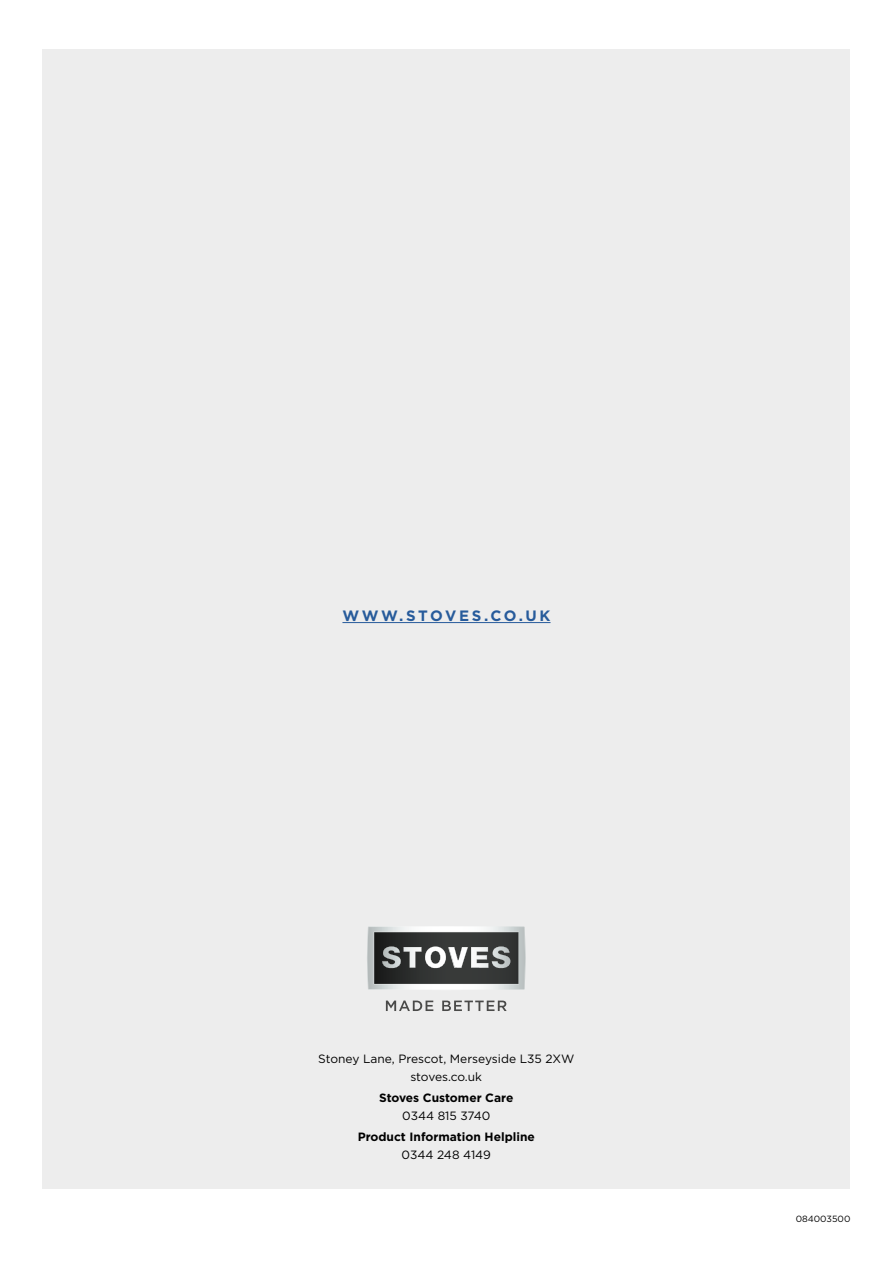
<style>
.page{position:relative;width:893px;height:1263px;background:#fff}
.page>*{position:absolute;margin:0;border:0;box-sizing:border-box;transform-origin:0 0}
.t1{font:700 15px "Gotham";letter-spacing:.17em;color:#275b9b}
.t2{font:12px/18px "Gotham";color:#000;text-align:center}
.t3{font:700 12px "Gotham";color:#000}
.t4{font:9px "Gotham";color:#000}
</style>
<div class="page">
<div style="left:43px;top:49px;width:807px;height:1139px;background:#ededed"></div>
<svg style="left:367px;top:926px;width:159px;height:64px"></svg>
<svg style="left:386px;top:1000px;width:47px;height:11px"></svg>
<svg style="left:442px;top:1000px;width:65px;height:11px"></svg>
<hr style="left:342px;top:622px;width:208px;height:1px;background:#275b9b">
<p class="t1" style="left:342px;top:606px;width:210px">WWW.STOVES.CO.UK</p>
<p class="t2" style="left:318px;top:1049px;width:258px">Stoney Lane, Prescot, Merseyside L35 2XW stoves.co.uk</p>
<p class="t3" style="left:379px;top:1089px;width:136px">Stoves Customer Care</p>
<p class="t2" style="left:402px;top:1106px;width:90px">0344 815 3740</p>
<p class="t3" style="left:358px;top:1128px;width:179px">Product Information Helpline</p>
<p class="t2" style="left:402px;top:1145px;width:91px">0344 248 4149</p>
<p class="t4" style="left:796px;top:1212px;width:56px">084003500</p>
</div>
